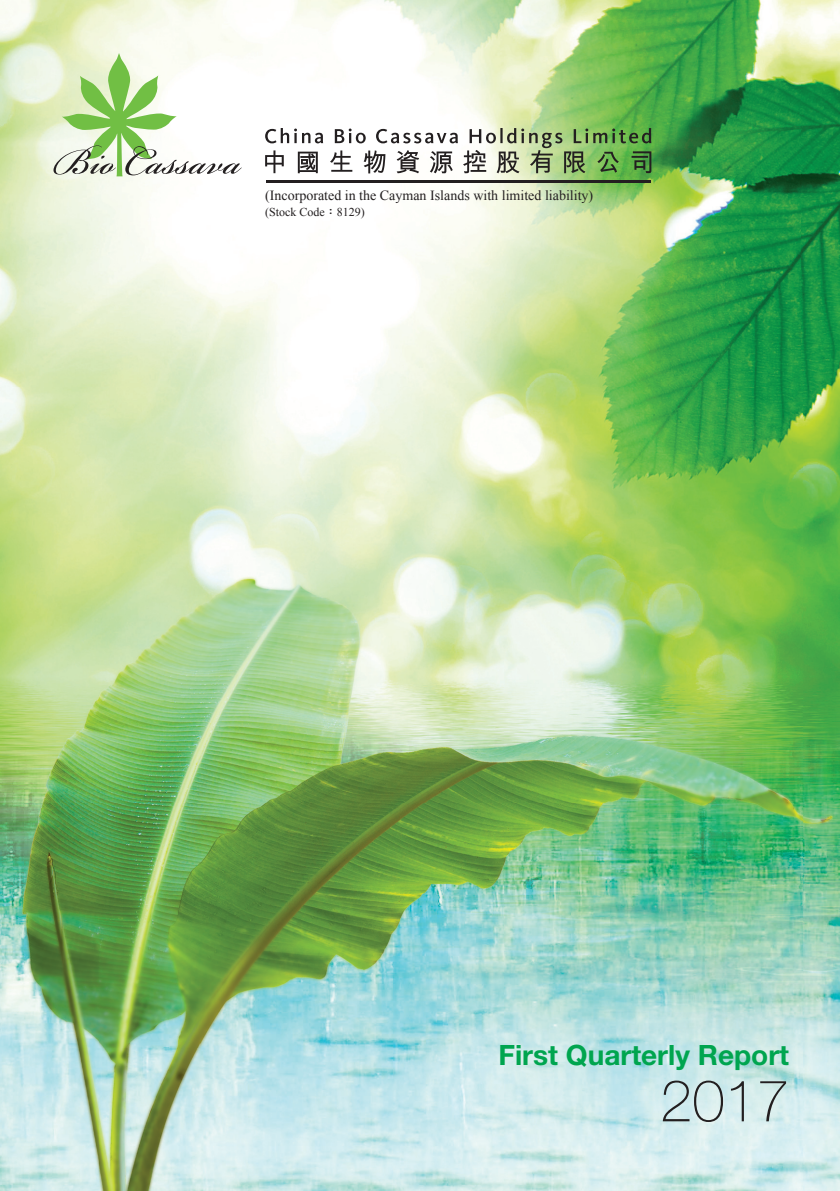
<style>
.page{position:relative;width:840px;height:1191px;background:#fff}
.page>*{position:absolute;margin:0;border:0;box-sizing:border-box;transform-origin:0 0}
.t1{font:100 58px "Helvetica Neue LT Std";color:#231f20}
.t2{font:700 28px "Helvetica Neue LT Std";color:#00a54f}
.t3{font:14px "Times New Roman";color:#231f20}
.t4{font:12px "Times New Roman";color:#231f20}
.s1{font-family:"M Sung HK Medium E Ten B5 H"}
</style>
<div class="page">
<img style="left:0;top:0;width:839px;height:1191px">
<svg style="left:265px;top:128px;width:386px;height:45px"></svg>
<hr style="left:266px;top:181px;width:385px;height:2px;background:#231f20">
<svg style="left:53px;top:53px;width:189px;height:123px"></svg>
<p class="t3" style="left:265px;top:187px;width:329px">(Incorporated in the Cayman Islands with limited liability(</p>
<p class="t4" style="left:265px;top:205px;width:101px">(Stock Code<span class="s1">：</span>8129(</p>
<h2 class="t2" style="left:498px;top:1038px;width:292px">First Quarterly Report</h2>
<h1 class="t1" style="left:659px;top:1067px;width:130px">2017</h1>
</div>
